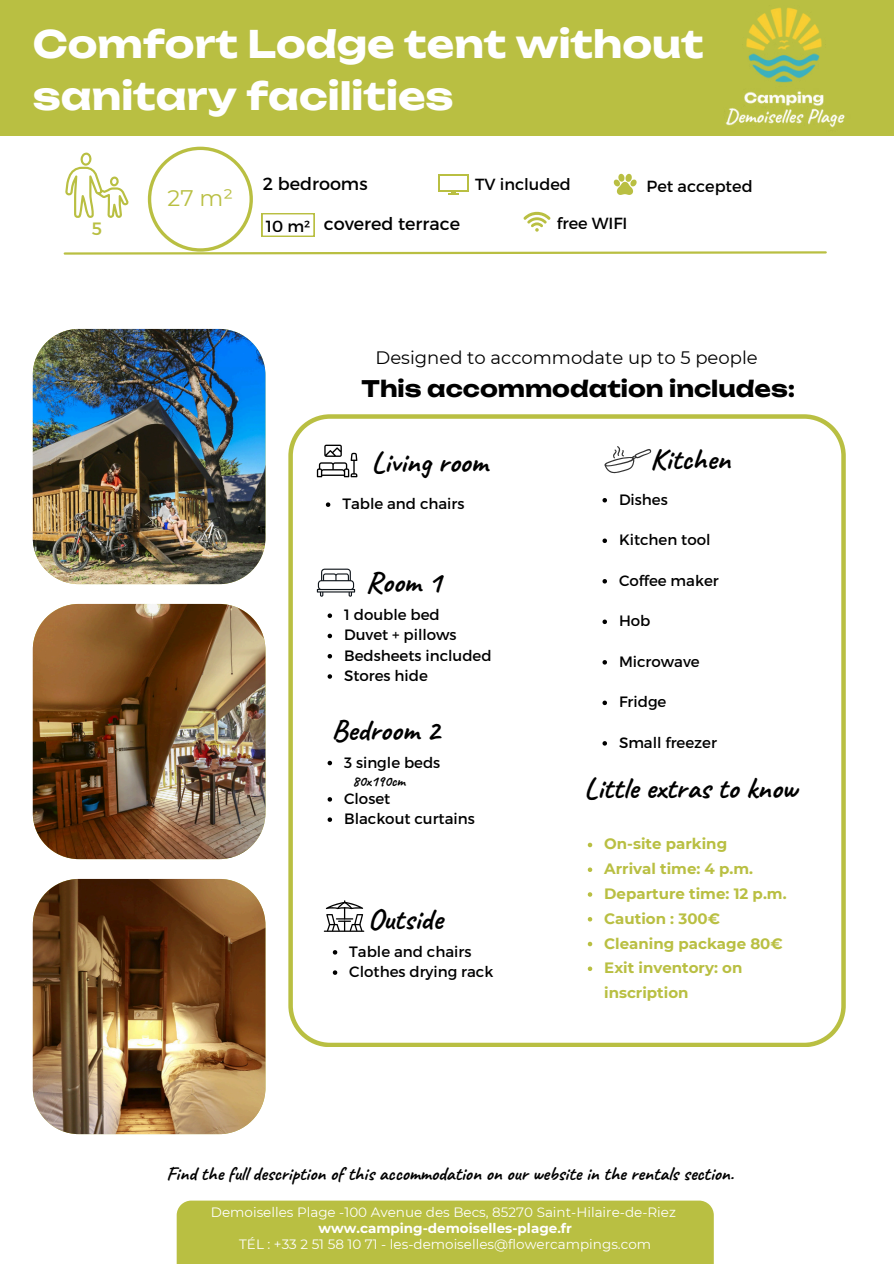
<style>
.page{position:relative;width:894px;height:1264px;background:#fff}
.page>*{position:absolute;margin:0;border:0;box-sizing:border-box;transform-origin:0 0}
.t1{font:700 37.5px/51.8px "Unbounded";color:#fff}
.t2{font:700 30px "Caveat";color:#000}
.t3{font:700 22.5px "Unbounded";color:#000}
.t4{font:22.5px "Montserrat";color:#b9bf42}
.t5{font:700 19.5px "Caveat";color:#000}
.t6{font:18px "Montserrat";color:#000}
.t7{font:17.85px "Montserrat";color:#b9bf42}
.t8{font:17.55px "Montserrat";color:#000}
.t9{font:16.05px "Montserrat";color:#000}
.t10{font:15px/20.2px "Montserrat";color:#000}
.t11{font:700 15px/24.8px "Montserrat";color:#b9bf42}
.t12{font:700 15px "Caveat";color:#000}
.t13{font:13.5px "Montserrat";color:#fff}
.t14{font:700 13.5px "Montserrat";color:#fff}
</style>
<div class="page">
<div style="left:0;top:0;width:893px;height:135px;background:#b9bf42"></div>
<img style="left:33px;top:329px;width:232px;height:255px;border-radius:46px">
<svg style="left:288px;top:414px;width:557px;height:632px"></svg>
<div style="left:177px;top:1200px;width:536px;height:63px;background:#b9bf42"></div>
<svg style="left:317px;top:444px;width:40px;height:33px"></svg>
<svg style="left:326px;top:502px;width:4px;height:5px"></svg>
<svg style="left:604px;top:446px;width:47px;height:28px"></svg>
<svg style="left:602px;top:498px;width:5px;height:4px"></svg>
<svg style="left:602px;top:538px;width:5px;height:5px"></svg>
<svg style="left:602px;top:579px;width:5px;height:4px"></svg>
<svg style="left:602px;top:619px;width:5px;height:5px"></svg>
<svg style="left:602px;top:660px;width:5px;height:4px"></svg>
<svg style="left:602px;top:700px;width:5px;height:5px"></svg>
<svg style="left:602px;top:741px;width:5px;height:4px"></svg>
<svg style="left:317px;top:568px;width:38px;height:28px"></svg>
<svg style="left:326px;top:900px;width:37px;height:30px"></svg>
<hr style="left:324px;top:930px;width:40px;height:1px;background:#000">
<img style="left:33px;top:604px;width:232px;height:255px;border-radius:46px">
<img style="left:33px;top:878px;width:232px;height:256px;border-radius:46px">
<svg style="left:63px;top:147px;width:764px;height:108px"></svg>
<svg style="left:327px;top:760px;width:5px;height:5px"></svg>
<svg style="left:327px;top:797px;width:5px;height:4px"></svg>
<svg style="left:327px;top:817px;width:5px;height:5px"></svg>
<svg style="left:327px;top:613px;width:5px;height:5px"></svg>
<svg style="left:327px;top:633px;width:5px;height:5px"></svg>
<svg style="left:327px;top:654px;width:5px;height:4px"></svg>
<svg style="left:327px;top:674px;width:5px;height:4px"></svg>
<svg style="left:587px;top:842px;width:5px;height:5px"></svg>
<svg style="left:587px;top:867px;width:5px;height:5px"></svg>
<svg style="left:587px;top:892px;width:5px;height:4px"></svg>
<svg style="left:587px;top:917px;width:5px;height:4px"></svg>
<svg style="left:587px;top:941px;width:5px;height:5px"></svg>
<svg style="left:587px;top:966px;width:5px;height:5px"></svg>
<svg style="left:333px;top:950px;width:4px;height:4px"></svg>
<svg style="left:333px;top:970px;width:4px;height:4px"></svg>
<img style="left:704px;top:7px;width:159px;height:129px">
<h1 class="t1" style="left:33px;top:16px;width:672px">Comfort Lodge tent without sanitary facilities</h1>
<p class="t7" style="left:92px;top:217px;width:12px">5</p>
<h3 class="t4" style="left:167px;top:183px;width:67px">27 m²</h3>
<p class="t8" style="left:263px;top:173px;width:106px">2 bedrooms</p>
<p class="t8" style="left:324px;top:212px;width:138px">covered terrace</p>
<p class="t9" style="left:266px;top:216px;width:46px">10 m²</p>
<p class="t9" style="left:475px;top:174px;width:97px">TV included</p>
<p class="t9" style="left:646px;top:177px;width:108px">Pet accepted</p>
<p class="t9" style="left:556px;top:214px;width:72px">free WIFI</p>
<p class="t6" style="left:375px;top:345px;width:383px">Designed to accommodate up to 5 people</p>
<h3 class="t3" style="left:361px;top:371px;width:435px">This accommodation includes:</h3>
<h2 class="t2" style="left:371px;top:443px;width:117px">Living room</h2>
<p class="t10" style="left:342px;top:493px;width:124px">Table and chairs</p>
<h2 class="t2" style="left:365px;top:563px;width:77px">Room 1</h2>
<p class="t10" style="left:344px;top:604px;width:149px">1 double bed<br>Duvet + pillows<br>Bedsheets included<br>Stores hide</p>
<h2 class="t2" style="left:331px;top:710px;width:110px">Bedroom 2</h2>
<p class="t10" style="left:344px;top:752px;width:98px">3 single beds</p>
<p class="t12" style="left:352px;top:771px;width:54px">80x190cm</p>
<p class="t10" style="left:344px;top:788px;width:132px">Closet<br>Blackout curtains</p>
<h2 class="t2" style="left:367px;top:900px;width:76px">Outside</h2>
<p class="t10" style="left:349px;top:941px;width:145px">Table and chairs<br>Clothes drying rack</p>
<h2 class="t2" style="left:650px;top:440px;width:81px">Kitchen</h2>
<p class="t10" style="left:618px;top:489px;width:50px">Dishes</p>
<p class="t10" style="left:618px;top:529px;width:93px">Kitchen tool</p>
<p class="t10" style="left:618px;top:570px;width:101px">Coffee maker</p>
<p class="t10" style="left:618px;top:610px;width:33px">Hob</p>
<p class="t10" style="left:618px;top:651px;width:82px">Microwave</p>
<p class="t10" style="left:618px;top:691px;width:49px">Fridge</p>
<p class="t10" style="left:618px;top:732px;width:99px">Small freezer</p>
<h2 class="t2" style="left:584px;top:769px;width:214px">Little extras to know</h2>
<p class="t11" style="left:604px;top:831px;width:184px">On-site parking<br>Arrival time: 4 p.m.<br>Departure time: 12 p.m.<br>Caution : 300€<br>Cleaning package 80€<br>Exit inventory: on inscription</p>
<h3 class="t5" style="left:166px;top:1160px;width:568px">Find the full description of this accommodation on our website in the rentals section.</h3>
<p class="t13" style="left:211px;top:1203px;width:466px">Demoiselles Plage -100 Avenue des Becs, 85270 Saint-Hilaire-de-Riez</p>
<p class="t14" style="left:318px;top:1218px;width:255px">www.camping-demoiselles-plage.fr</p>
<p class="t13" style="left:239px;top:1234px;width:413px">TÉL : +33 2 51 58 10 71 - les-demoiselles@flowercampings.com</p>
</div>
